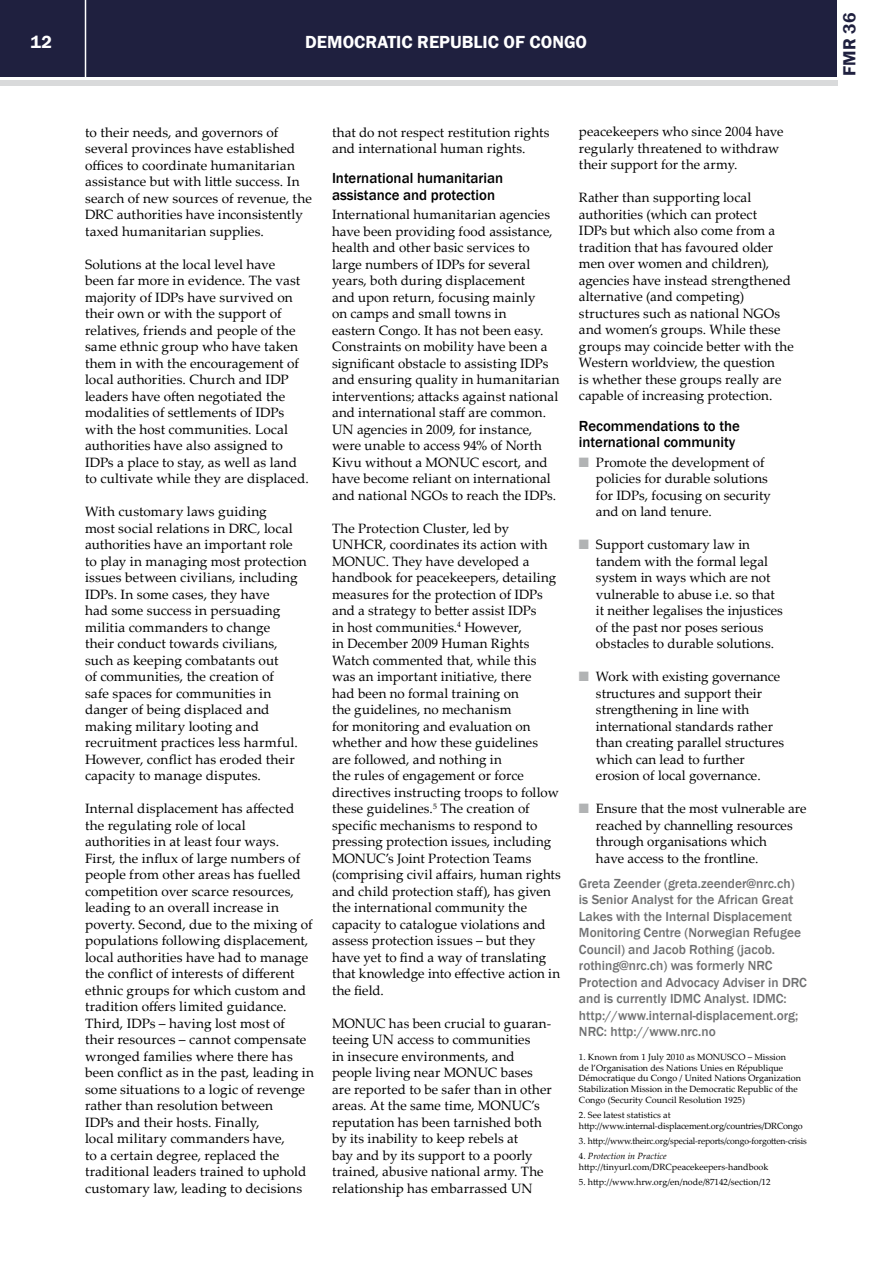
<style>
.page{position:relative;width:893px;height:1263px;background:#fff}
.page>*{position:absolute;margin:0;border:0;box-sizing:border-box;transform-origin:0 0}
.t1{font:600 18px "Franklin Gothic";color:#fff}
.t2{font:600 18px "Franklin Gothic";color:#1f203f}
.t3{font:500 15px/16.5px "Franklin Gothic";color:#000}
.t4{font:13.5px/16.5px "Palatino Linotype";letter-spacing:.005em;color:#000}
.t5{font:500 13.5px/16.5px "Franklin Gothic";color:#707172}
.t6{font:9px/10.8px "Palatino Linotype";color:#000}
.t7{font:9px/10.8px "Palatino Linotype";letter-spacing:-.02em;color:#000}
.s1{color:#b1b3b4}
.s2{font-style:italic}
</style>
<div class="page">
<div style="left:0;top:0;width:836px;height:77px;background:#1f203f"></div>
<div style="left:0;top:80px;width:837px;height:5px;background:#d9dadb"></div>
<hr style="left:85px;top:0;width:1px;height:78px;background:#fff">
<h1 class="t1" style="left:31px;top:31px;width:23px">12</h1>
<h1 class="t1" style="left:305px;top:31px;width:283px">DEMOCRATIC REPUBLIC OF CONGO</h1>
<p class="t4" style="left:85px;top:123px;width:228px">to their needs, and governors of several provinces have established offices to coordinate humanitarian assistance but with little success. In search of new sources of revenue, the DRC authorities have inconsistently taxed humanitarian supplies.</p>
<p class="t4" style="left:85px;top:255px;width:225px">Solutions at the local level have<br>been far more in evidence. The vast majority of IDPs have survived on their own or with the support of relatives, friends and people of the same ethnic group who have taken them in with the encouragement of local authorities. Church and IDP leaders have often negotiated the modalities of settlements of IDPs with the host communities. Local authorities have also assigned to IDPs a place to stay, as well as land to cultivate while they are displaced.</p>
<p class="t4" style="left:85px;top:503px;width:223px">With customary laws guiding<br>most social relations in DRC, local authorities have an important role to play in managing most protection issues between civilians, including<br>IDPs. In some cases, they have<br>had some success in persuading militia commanders to change<br>their conduct towards civilians, such as keeping combatants out<br>of communities, the creation of<br>safe spaces for communities in danger of being displaced and making military looting and recruitment practices less harmful.<br>However, conflict has eroded their capacity to manage disputes.</p>
<p class="t4" style="left:85px;top:800px;width:230px">Internal displacement has affected the regulating role of local authorities in at least four ways.<br>First, the influx of large numbers of people from other areas has fuelled competition over scarce resources, leading to an overall increase in poverty. Second, due to the mixing of populations following displacement, local authorities have had to manage the conflict of interests of different ethnic groups for which custom and tradition offers limited guidance.<br>Third, IDPs – having lost most of their resources – cannot compensate wronged families where there has been conflict as in the past, leading in some situations to a logic of revenge rather than resolution between<br>IDPs and their hosts. Finally,<br>local military commanders have,<br>to a certain degree, replaced the traditional leaders trained to uphold customary law, leading to decisions</p>
<p class="t4" style="left:332px;top:123px;width:219px">that do not respect restitution rights and international human rights.</p>
<p class="t3" style="left:332px;top:170px;width:173px">International humanitarian assistance and protection</p>
<p class="t4" style="left:332px;top:206px;width:229px">International humanitarian agencies have been providing food assistance, health and other basic services to large numbers of IDPs for several years, both during displacement<br>and upon return, focusing mainly<br>on camps and small towns in<br>eastern Congo. It has not been easy.<br>Constraints on mobility have been a significant obstacle to assisting IDPs and ensuring quality in humanitarian interventions; attacks against national and international staff are common.<br>UN agencies in 2009, for instance, were unable to access 94% of North Kivu without a MONUC escort, and have become reliant on international and national NGOs to reach the IDPs.</p>
<p class="t4" style="left:332px;top:519px;width:230px">The Protection Cluster, led by UNHCR, coordinates its action with MONUC. They have developed a handbook for peacekeepers, detailing measures for the protection of IDPs and a strategy to better assist IDPs<br>in host communities.<sup>4</sup> However,<br>in December 2009 Human Rights Watch commented that, while this was an important initiative, there<br>had been no formal training on<br>the guidelines, no mechanism<br>for monitoring and evaluation on whether and how these guidelines<br>are followed, and nothing in<br>the rules of engagement or force directives instructing troops to follow these guidelines.<sup>5</sup> The creation of specific mechanisms to respond to pressing protection issues, including MONUC’s Joint Protection Teams (comprising civil affairs, human rights and child protection staff), has given the international community the capacity to catalogue violations and assess protection issues – but they have yet to find a way of translating that knowledge into effective action in the field.</p>
<p class="t4" style="left:332px;top:1014px;width:221px">MONUC has been crucial to guaran&shy;teeing UN access to communities<br>in insecure environments, and people living near MONUC bases are reported to be safer than in other areas. At the same time, MONUC’s reputation has been tarnished both by its inability to keep rebels at<br>bay and by its support to a poorly trained, abusive national army. The relationship has embarrassed UN</p>
<p class="t4" style="left:579px;top:123px;width:206px">peacekeepers who since 2004 have regularly threatened to withdraw their support for the army.</p>
<p class="t4" style="left:579px;top:189px;width:216px">Rather than supporting local authorities (which can protect<br>IDPs but which also come from a tradition that has favoured older men over women and children), agencies have instead strengthened alternative (and competing) structures such as national NGOs and women’s groups. While these groups may coincide better with the<br>Western worldview, the question<br>is whether these groups really are capable of increasing protection.</p>
<p class="t3" style="left:579px;top:417px;width:163px">Recommendations to the international community</p>
<p class="t4" style="left:596px;top:453px;width:176px;text-indent:-17px"><span class="s1">■</span> Promote the development of policies for durable solutions for IDPs, focusing on security and on land tenure.</p>
<p class="t4" style="left:596px;top:536px;width:188px;text-indent:-17px"><span class="s1">■</span> Support customary law in tandem with the formal legal system in ways which are not vulnerable to abuse i.e. so that it neither legalises the injustices of the past nor poses serious obstacles to durable solutions.</p>
<p class="t4" style="left:596px;top:668px;width:190px;text-indent:-17px"><span class="s1">■</span> Work with existing governance structures and support their strengthening in line with international standards rather than creating parallel structures which can lead to further erosion of local governance.</p>
<p class="t4" style="left:596px;top:800px;width:212px;text-indent:-17px"><span class="s1">■</span> Ensure that the most vulnerable are reached by channelling resources through organisations which<br>have access to the frontline.</p>
<p class="t5" style="left:579px;top:875px;width:229px">Greta Zeender (greta.zeender@nrc.ch) is Senior Analyst for the African Great Lakes with the Internal Displacement Monitoring Centre (Norwegian Refugee Council) and Jacob Rothing (jacob. rothing@nrc.ch) was formerly NRC Protection and Advocacy Adviser in DRC and is currently IDMC Analyst. IDMC: http://www.internal-displacement.org; NRC: http://www.nrc.no</p>
<p class="t6" style="left:579px;top:1051px;width:224px">1. Known from 1 July 2010 as MONUSCO – Mission<br>de l’Organisation des Nations Unies en République Démocratique du Congo / United Nations Organization Stabilization Mission in the Democratic Republic of the Congo (Security Council Resolution 1925)</p>
<p class="t7" style="left:579px;top:1109px;width:225px">2. See latest statistics at http://www.internal-displacement.org/countries/DRCongo</p>
<p class="t7" style="left:579px;top:1135px;width:229px">3. http://www.theirc.org/special-reports/congo-forgotten-crisis</p>
<p class="t6" style="left:579px;top:1150px;width:191px">4. <span class="s2">Protection in Practice </span>http://tinyurl.com/DRCpeacekeepers-handbook</p>
<p class="t6" style="left:579px;top:1176px;width:193px">5. http://www.hrw.org/en/node/87142/section/12</p>
<h1 class="t2" style="left:838px;top:76px;width:64px;rotate:-90deg">FMR 36</h1>
</div>
